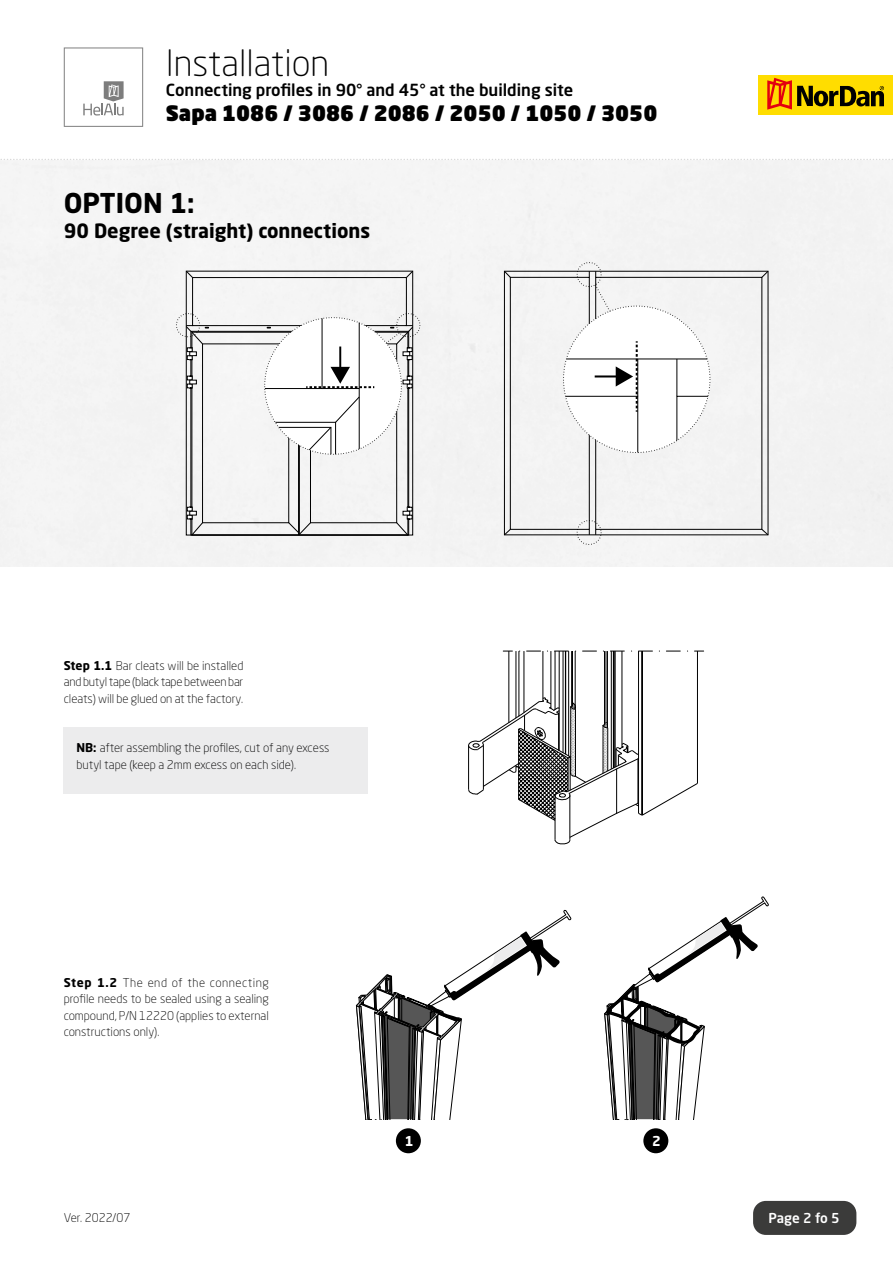
<style>
.page{position:relative;width:893px;height:1263px;background:#fff}
.page>*{position:absolute;margin:0;border:0;box-sizing:border-box;transform-origin:0 0}
.t1{font:300 36px "Neo Sans Std";color:#000}
.t2{font:700 27px "Neo Sans Std";color:#000}
.t3{font:900 21px "Neo Sans Std";color:#000}
.t4{font:700 19.5px "Neo Sans Std";color:#000}
.t5{font:500 16.5px "Neo Sans Std";color:#000}
.t6{font:500 13.5px "Neo Sans Std";letter-spacing:-.01em;color:#fff}
.t7{font:700 13.5px "Neo Sans Std";color:#fff}
.t8{font:300 12px/16.5px "Neo Sans Std";color:#000;text-align:justify}
.s1{font-weight:700}
</style>
<div class="page">
<div style="left:759px;top:75px;width:134px;height:39px;background:#fd0"></div>
<svg style="left:767px;top:78px;width:117px;height:32px"></svg>
<svg style="left:64px;top:47px;width:79px;height:80px"></svg>
<svg style="left:0;top:159px;width:893px;height:1px"></svg>
<div style="left:753px;top:1201px;width:103px;height:34px;background:#3b3b3a;border-radius:13px"></div>
<div style="left:64px;top:727px;width:304px;height:67px;background:#ececed"></div>
<div style="left:0;top:161px;width:893px;height:406px;background:#f3f3f3"></div>
<div style="left:192px;top:277px;width:215px;height:49px;border:1px solid #000"></div>
<div style="left:192px;top:332px;width:107px;height:203px;border:1px solid #000"></div>
<div style="left:202px;top:344px;width:87px;height:179px;border:1px solid #000"></div>
<div style="left:310px;top:344px;width:87px;height:179px;border:1px solid #000"></div>
<svg style="left:185px;top:270px;width:8px;height:8px"></svg>
<svg style="left:405px;top:270px;width:9px;height:8px"></svg>
<svg style="left:288px;top:522px;width:23px;height:13px"></svg>
<svg style="left:185px;top:325px;width:24px;height:35px"></svg>
<svg style="left:187px;top:375px;width:10px;height:14px"></svg>
<svg style="left:187px;top:507px;width:16px;height:29px"></svg>
<svg style="left:396px;top:507px;width:16px;height:29px"></svg>
<div style="left:396px;top:313px;width:24px;height:24px;border:1px dashed #000;border-radius:50%"></div>
<div style="left:176px;top:313px;width:24px;height:24px;border:1px dashed #000;border-radius:50%"></div>
<svg style="left:265px;top:318px;width:149px;height:136px"></svg>
<div style="left:595px;top:277px;width:167px;height:253px;border:1px solid #000"></div>
<div style="left:510px;top:277px;width:80px;height:253px;border:1px solid #000"></div>
<svg style="left:589px;top:529px;width:7px;height:6px"></svg>
<svg style="left:589px;top:271px;width:7px;height:6px"></svg>
<svg style="left:503px;top:270px;width:8px;height:8px"></svg>
<svg style="left:503px;top:528px;width:8px;height:8px"></svg>
<svg style="left:761px;top:528px;width:8px;height:8px"></svg>
<svg style="left:761px;top:270px;width:8px;height:8px"></svg>
<div style="left:577px;top:262px;width:24px;height:25px;border:1px dashed #000;border-radius:50%"></div>
<div style="left:577px;top:520px;width:24px;height:25px;border:1px dashed #000;border-radius:50%"></div>
<svg style="left:564px;top:284px;width:146px;height:168px"></svg>
<svg style="left:468px;top:651px;width:236px;height:193px"></svg>
<svg style="left:356px;top:910px;width:215px;height:209px"></svg>
<svg style="left:604px;top:897px;width:165px;height:223px"></svg>
<div style="left:396px;top:1128px;width:25px;height:25px;background:#000;border-radius:50%"></div>
<div style="left:643px;top:1128px;width:25px;height:25px;background:#000;border-radius:50%"></div>
<h1 class="t1" style="left:166px;top:42px;width:165px">Installation</h1>
<h3 class="t5" style="left:166px;top:80px;width:409px">Connecting profiles in 90° and 45° at the building site</h3>
<h3 class="t3" style="left:166px;top:100px;width:493px">Sapa 1086 / 3086 / 2086 / 2050 / 1050 / 3050</h3>
<h2 class="t2" style="left:64px;top:185px;width:132px">OPTION 1:</h2>
<h3 class="t4" style="left:64px;top:218px;width:308px">90 Degree (straight) connections</h3>
<p class="t8" style="left:64px;top:657px;width:181px"><span class="s1">Step 1.1</span> Bar cleats will be installed and butyl tape (black tape between bar cleats) will be glued on at the factory.</p>
<p class="t8" style="left:77px;top:739px;width:255px"><span class="s1">NB:</span> after assembling the profiles, cut of any excess butyl tape (keep a 2mm excess on each side).</p>
<p class="t8" style="left:64px;top:974px;width:207px"><span class="s1">Step 1.2</span> The end of the connecting profile needs to be sealed using a sealing compound, P/N 12220 (applies to external constructions only).</p>
<p class="t7" style="left:405px;top:1132px;width:10px">1</p>
<p class="t7" style="left:652px;top:1132px;width:10px">2</p>
<p class="t8" style="left:64px;top:1209px;width:68px">Ver. 2022/07</p>
<p class="t6" style="left:768px;top:1209px;width:73px">Page 2 fo 5</p>
</div>
